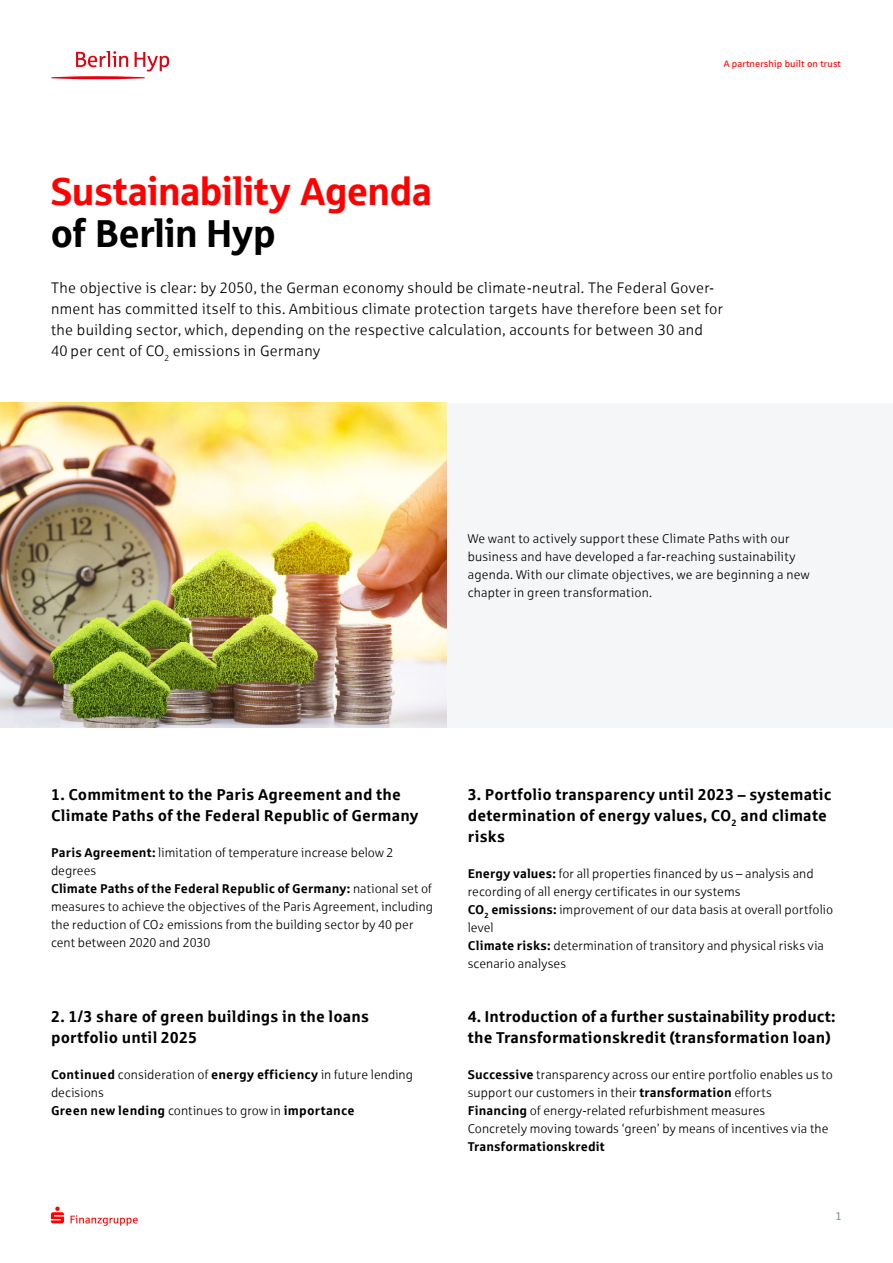
<style>
.page{position:relative;width:893px;height:1263px;background:#fff}
.page>*{position:absolute;margin:0;border:0;box-sizing:border-box;transform-origin:0 0}
.t1{font:39px "Sparkasse Head";letter-spacing:.01em;color:#f00}
.t2{font:39px "Sparkasse Head";letter-spacing:.01em;color:#000}
.t3{font:700 15.75px/21px "Sparkasse Rg";letter-spacing:.01em;color:#000}
.t4{font:15px/21px "Sparkasse Lt";letter-spacing:.02em;color:#000}
.t5{font:12.75px/18px "Sparkasse Lt";letter-spacing:.01em;color:#000}
.t6{font:700 12.75px "Sparkasse Rg";letter-spacing:.015em;color:#000}
.t7{font:11.25px "Sparkasse Rg";color:#7c909a}
.t8{font:9.45px "Sparkasse Rg";letter-spacing:.01em;color:#f00}
.s1{font-family:"Sparkasse Rg";font-weight:700}
.s2{font-family:"Sparkasse Lt";font-weight:400}
</style>
<div class="page">
<svg style="left:51px;top:1206px;width:13px;height:17px"></svg>
<svg style="left:71px;top:1215px;width:67px;height:11px"></svg>
<svg style="left:51px;top:51px;width:118px;height:28px"></svg>
<div style="left:446px;top:403px;width:447px;height:324px;background:#f4f6f7"></div>
<img style="left:0;top:403px;width:446px;height:324px">
<p class="t8" style="left:724px;top:58px;width:119px">A partnership built on trust</p>
<h1 class="t1" style="left:51px;top:167px;width:382px">Sustainability Agenda</h1>
<h1 class="t2" style="left:51px;top:209px;width:226px">of Berlin Hyp</h1>
<p class="t4" style="left:51px;top:277px;width:674px">The objective is clear: by 2050, the German economy should be climate-neutral. The Federal Gover&shy;nment has committed itself to this. Ambitious climate protection targets have therefore been set for the building sector, which, depending on the respective calculation, accounts for between 30 and 40 per cent of CO<sub>2</sub> emissions in Germany</p>
<p class="t5" style="left:468px;top:529px;width:343px">We want to actively support these Climate Paths with our business and have developed a far-reaching sustainability agenda. With our climate objectives, we are beginning a new chapter in green transformation.</p>
<p class="t3" style="left:51px;top:783px;width:369px">1. Commitment to the Paris Agreement and the<br>Climate Paths of the Federal Republic of Germany</p>
<p class="t5" style="left:51px;top:843px;width:344px"><span class="s1">Paris Agreement:</span> limitation of temperature increase below 2 degrees</p>
<p class="t6" style="left:51px;top:880px;width:382px">Climate Paths of the Federal Republic of Germany: <span class="s2">national set of</span></p>
<p class="t5" style="left:51px;top:897px;width:384px">measures to achieve the objectives of the Paris Agreement, including the reduction of CO₂ emissions from the building sector by 40 per cent between 2020 and 2030</p>
<p class="t3" style="left:51px;top:1005px;width:320px">2. 1/3 share of green buildings in the loans portfolio until 2025</p>
<p class="t5" style="left:51px;top:1065px;width:363px"><span class="s1">Continued</span> consideration of <span class="s1">energy efficiency</span> in future lending decisions</p>
<p class="t6" style="left:51px;top:1102px;width:305px">Green new lending <span class="s2">continues to grow in</span> importance</p>
<p class="t3" style="left:468px;top:783px;width:365px">3. Portfolio transparency until 2023 – systematic determination of energy values, CO<sub>2</sub> and climate risks</p>
<p class="t5" style="left:468px;top:864px;width:367px"><span class="s1">Energy values:</span> for all properties financed by us – analysis and recording of all energy certificates in our systems<br><span class="s1">CO</span><sub>2</sub> <span class="s1">emissions:</span> improvement of our data basis at overall portfolio level<br><span class="s1">Climate risks:</span> determination of transitory and physical risks via scenario analyses</p>
<p class="t3" style="left:468px;top:1005px;width:369px">4. Introduction of a further sustainability product: the Transformationskredit (transformation loan)</p>
<p class="t5" style="left:468px;top:1065px;width:367px"><span class="s1">Successive</span> transparency across our entire portfolio enables us to support our customers in their <span class="s1">transformation</span> efforts <span class="s1">Financing</span> of energy-related refurbishment measures<br>Concretely moving towards ‘green’ by means of incentives via the</p>
<p class="t6" style="left:468px;top:1138px;width:139px">Transformationskredit</p>
<p class="t7" style="left:835px;top:1209px;width:8px">1</p>
</div>
